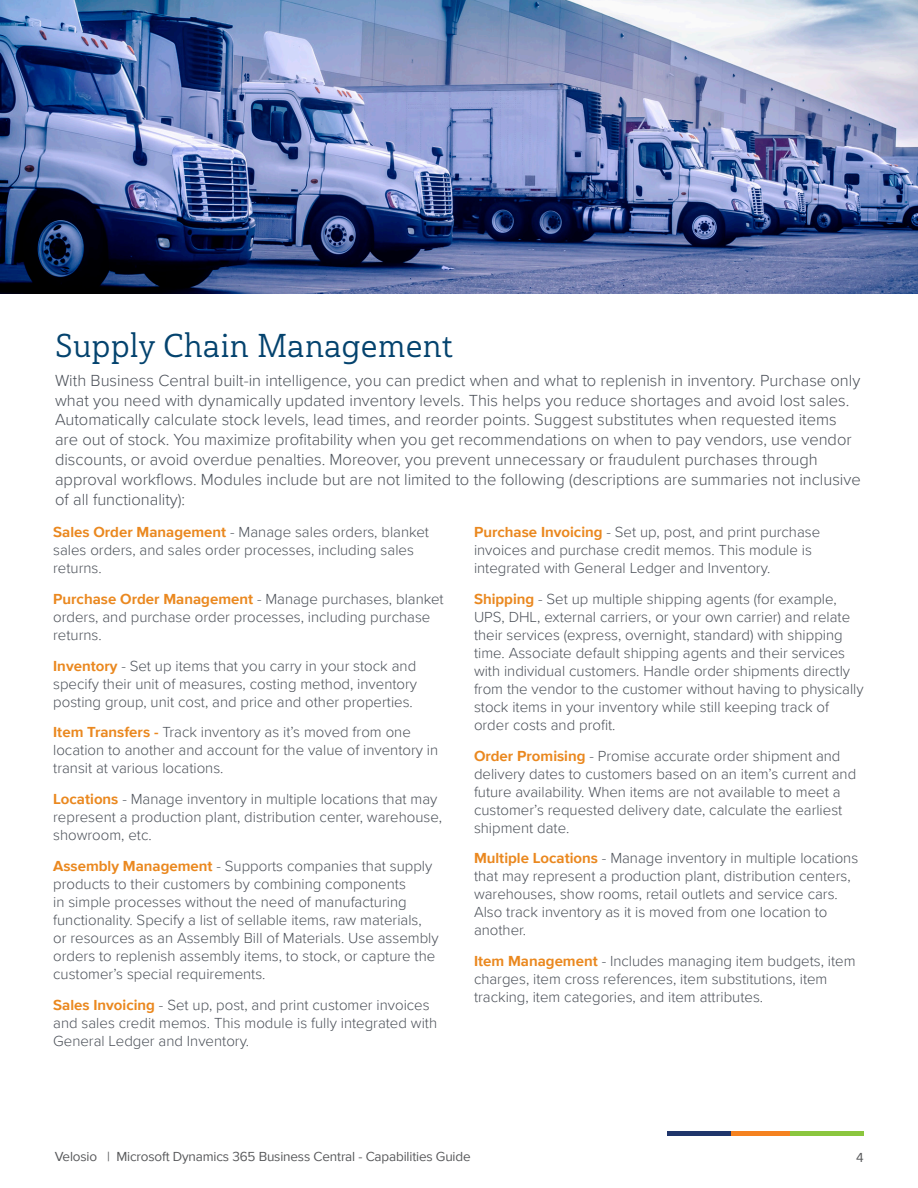
<style>
.page{position:relative;width:918px;height:1188px;background:#fff}
.page>*{position:absolute;margin:0;border:0;box-sizing:border-box;transform-origin:0 0}
.Subheads{font:33px "Haboro Slab Nor Reg";color:#04436e}
.Progressus_Left{font:300 16.5px/19.8px "Proxima Nova";color:#4c5159}
.Single_Column_Tabel{font:300 15px/18px "Proxima Nova";color:#4c5159}
.t1{font:13.5px "Proxima Nova";letter-spacing:-.01em;color:#57585a}
.s1{font-weight:700;color:#ea881f}
</style>
<div class="page">
<hr style="left:667px;top:1132px;width:84px;height:4px;background:#20366b">
<hr style="left:731px;top:1132px;width:80px;height:4px;background:#f58220">
<hr style="left:790px;top:1132px;width:74px;height:4px;background:#8bc63e">
<img style="left:0;top:0;width:918px;height:293px">
<p class="Subheads" style="left:55px;top:324px;width:400px">Supply Chain Management</p>
<p class="Progressus_Left" style="left:55px;top:370px;width:807px">With Business Central built-in intelligence, you can predict when and what to replenish in inventory. Purchase only what you need with dynamically updated inventory levels. This helps you reduce shortages and avoid lost sales.<br>Automatically calculate stock levels, lead times, and reorder points. Suggest substitutes when requested items are out of stock. You maximize profitability when you get recommendations on when to pay vendors, use vendor discounts, or avoid overdue penalties. Moreover, you prevent unnecessary or fraudulent purchases through approval workflows. Modules include but are not limited to the following (descriptions are summaries not inclusive of all functionality):</p>
<p class="Single_Column_Tabel" style="left:53px;top:522px;width:377px"><span class="s1">Sales Order Management</span> - Manage sales orders, blanket sales orders, and sales order processes, including sales returns.</p>
<p class="Single_Column_Tabel" style="left:53px;top:589px;width:392px"><span class="s1">Purchase Order Management</span> - Manage purchases, blanket orders, and purchase order processes, including purchase returns.</p>
<p class="Single_Column_Tabel" style="left:53px;top:656px;width:365px;text-align:justify"><span class="s1">Inventory</span> - Set up items that you carry in your stock and specify their unit of measures, costing method, inventory posting group, unit cost, and price and other properties.</p>
<p class="Single_Column_Tabel" style="left:53px;top:723px;width:387px"><span class="s1">Item Transfers -</span> Track inventory as it’s moved from one location to another and account for the value of inventory in transit at various locations.</p>
<p class="Single_Column_Tabel" style="left:53px;top:789px;width:390px"><span class="s1">Locations</span> - Manage inventory in multiple locations that may represent a production plant, distribution center, warehouse, showroom, etc.</p>
<p class="Single_Column_Tabel" style="left:53px;top:856px;width:387px"><span class="s1">Assembly Management</span> - Supports companies that supply products to their customers by combining components<br>in simple processes without the need of manufacturing functionality. Specify a list of sellable items, raw materials, or resources as an Assembly Bill of Materials. Use assembly orders to replenish assembly items, to stock, or capture the customer’s special requirements.</p>
<p class="Single_Column_Tabel" style="left:53px;top:995px;width:385px"><span class="s1">Sales Invoicing</span> - Set up, post, and print customer invoices and sales credit memos. This module is fully integrated with<br>General Ledger and Inventory.</p>
<p class="Single_Column_Tabel" style="left:474px;top:522px;width:348px"><span class="s1">Purchase Invoicing</span> - Set up, post, and print purchase invoices and purchase credit memos. This module is integrated with General Ledger and Inventory.</p>
<p class="Single_Column_Tabel" style="left:474px;top:589px;width:391px"><span class="s1">Shipping</span> - Set up multiple shipping agents (for example, UPS, DHL, external carriers, or your own carrier) and relate their services (express, overnight, standard) with shipping time. Associate default shipping agents and their services with individual customers. Handle order shipments directly from the vendor to the customer without having to physically stock items in your inventory while still keeping track of order costs and profit.</p>
<p class="Single_Column_Tabel" style="left:474px;top:746px;width:384px"><span class="s1">Order Promising</span> - Promise accurate order shipment and delivery dates to customers based on an item’s current and future availability. When items are not available to meet a customer’s requested delivery date, calculate the earliest shipment date.</p>
<p class="Single_Column_Tabel" style="left:474px;top:849px;width:386px"><span class="s1">Multiple Locations</span> - Manage inventory in multiple locations that may represent a production plant, distribution centers, warehouses, show rooms, retail outlets and service cars.<br>Also track inventory as it is moved from one location to another.</p>
<p class="Single_Column_Tabel" style="left:474px;top:951px;width:383px"><span class="s1">Item Management</span> - Includes managing item budgets, item charges, item cross references, item substitutions, item tracking, item categories, and item attributes.</p>
<p class="t1" style="left:55px;top:1146px;width:418px">Velosio | Microsoft Dynamics 365 Business Central - Capabilities Guide</p>
<p class="t1" style="left:856px;top:1147px;width:9px">4</p>
</div>
